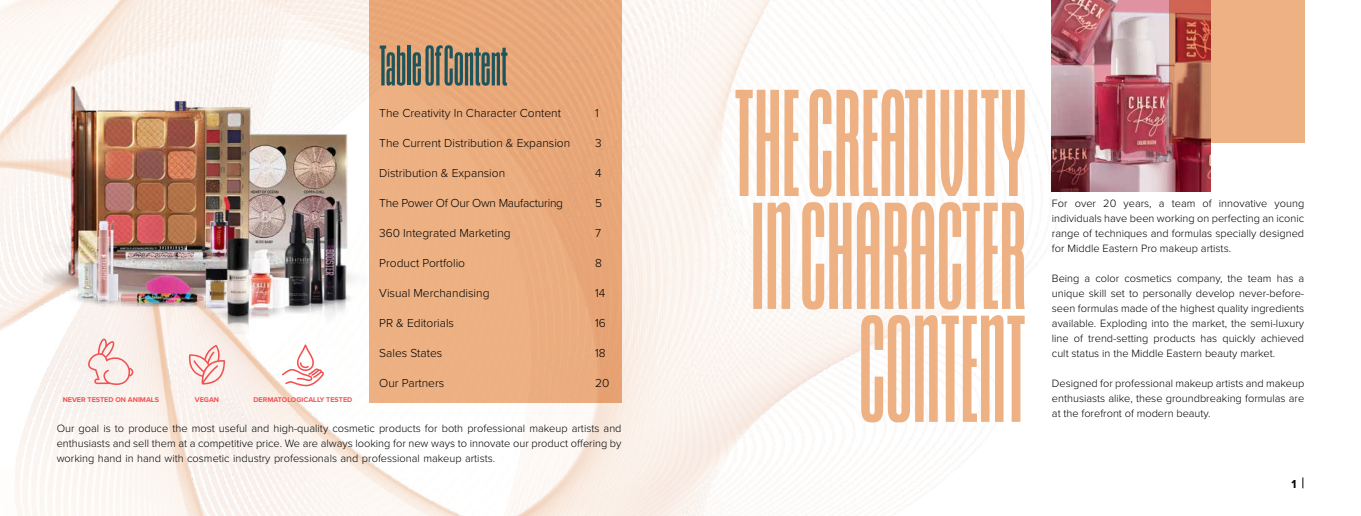
<style>
.page{position:relative;width:1361px;height:516px;background:#fff}
.page>*{position:absolute;margin:0;border:0;box-sizing:border-box;transform-origin:0 0}
.t1{font:54.4px "Sommar Display";color:#1e555c}
.t2{font:300 12px "Proxima Nova";color:#000}
.t3{font:300 12px "Proxima Nova";letter-spacing:-.02em;color:#000}
.t4{font:700 12px "Proxima Nova";color:#000}
.t5{font:300 11px/15px "Proxima Nova";color:#000;text-align:justify}
.t6{font:700 7.1px "Proxima Nova";color:#f15152}
</style>
<div class="page">
<img style="left:0;top:0;width:1060px;height:516px">
<div style="left:369px;top:0;width:252px;height:403px;background:#edb183"></div>
<svg style="left:861px;top:315px;width:163px;height:107px"></svg>
<svg style="left:753px;top:202px;width:271px;height:107px;fill:#edb183"></svg>
<svg style="left:735px;top:89px;width:289px;height:108px;fill:#edb183"></svg>
<img style="left:43px;top:59px;width:344px;height:274px">
<img style="left:1052px;top:0;width:158px;height:192px">
<svg style="left:1169px;top:0;width:135px;height:143px;background:#d99570"></svg>
<svg style="left:282px;top:344px;width:42px;height:42px"></svg>
<svg style="left:187px;top:345px;width:39px;height:39px;background:#f8d0cc"></svg>
<svg style="left:88px;top:339px;width:45px;height:46px"></svg>
<h1 class="t1" style="left:379px;top:36px;width:130px">Table Of Content</h1>
<p class="t6" style="left:63px;top:394px;width:98px">NEVER TESTED ON ANIMALS</p>
<p class="t6" style="left:195px;top:394px;width:26px">VEGAN</p>
<p class="t6" style="left:253px;top:394px;width:100px">DERMATOLOGICALLY TESTED</p>
<p class="t2" style="left:379px;top:104px;width:183px">The Creativity In Character Content</p>
<p class="t2" style="left:595px;top:104px;width:5px">1</p>
<p class="t2" style="left:379px;top:134px;width:192px">The Current Distribution &amp; Expansion</p>
<p class="t2" style="left:595px;top:134px;width:8px">3</p>
<p class="t2" style="left:379px;top:164px;width:127px">Distribution &amp; Expansion</p>
<p class="t2" style="left:595px;top:164px;width:8px">4</p>
<p class="t3" style="left:379px;top:194px;width:185px">The Power Of Our Own Maufacturing</p>
<p class="t2" style="left:595px;top:194px;width:8px">5</p>
<p class="t2" style="left:379px;top:224px;width:133px">360 Integrated Marketing</p>
<p class="t2" style="left:595px;top:224px;width:8px">7</p>
<p class="t2" style="left:379px;top:254px;width:87px">Product Portfolio</p>
<p class="t2" style="left:595px;top:254px;width:8px">8</p>
<p class="t2" style="left:379px;top:284px;width:112px">Visual Merchandising</p>
<p class="t2" style="left:595px;top:284px;width:12px">14</p>
<p class="t2" style="left:379px;top:314px;width:76px">PR &amp; Editorials</p>
<p class="t2" style="left:595px;top:314px;width:12px">16</p>
<p class="t2" style="left:379px;top:344px;width:65px">Sales States</p>
<p class="t2" style="left:595px;top:344px;width:12px">18</p>
<p class="t2" style="left:379px;top:374px;width:67px">Our Partners</p>
<p class="t2" style="left:595px;top:374px;width:16px">20</p>
<p class="t5" style="left:57px;top:420px;width:566px">Our goal is to produce the most useful and high-quality cosmetic products for both professional makeup artists and enthusiasts and sell them at a competitive price. We are always looking for new ways to innovate our product offering by working hand in hand with cosmetic industry professionals and professional makeup artists.</p>
<p class="t5" style="left:1052px;top:195px;width:254px">For over 20 years, a team of innovative young individuals have been working on perfecting an iconic range of techniques and formulas specially designed for Middle Eastern Pro makeup artists.</p>
<p class="t5" style="left:1052px;top:270px;width:254px">Being a color cosmetics company, the team has a unique skill set to personally develop never-before&shy;seen formulas made of the highest quality ingredients available. Exploding into the market, the semi-luxury line of trend-setting products has quickly achieved cult status in the Middle Eastern beauty market.</p>
<p class="t5" style="left:1052px;top:375px;width:254px">Designed for professional makeup artists and makeup enthusiasts alike, these groundbreaking formulas are at the forefront of modern beauty.</p>
<p class="t4" style="left:1291px;top:475px;width:6px">1</p>
</div>
